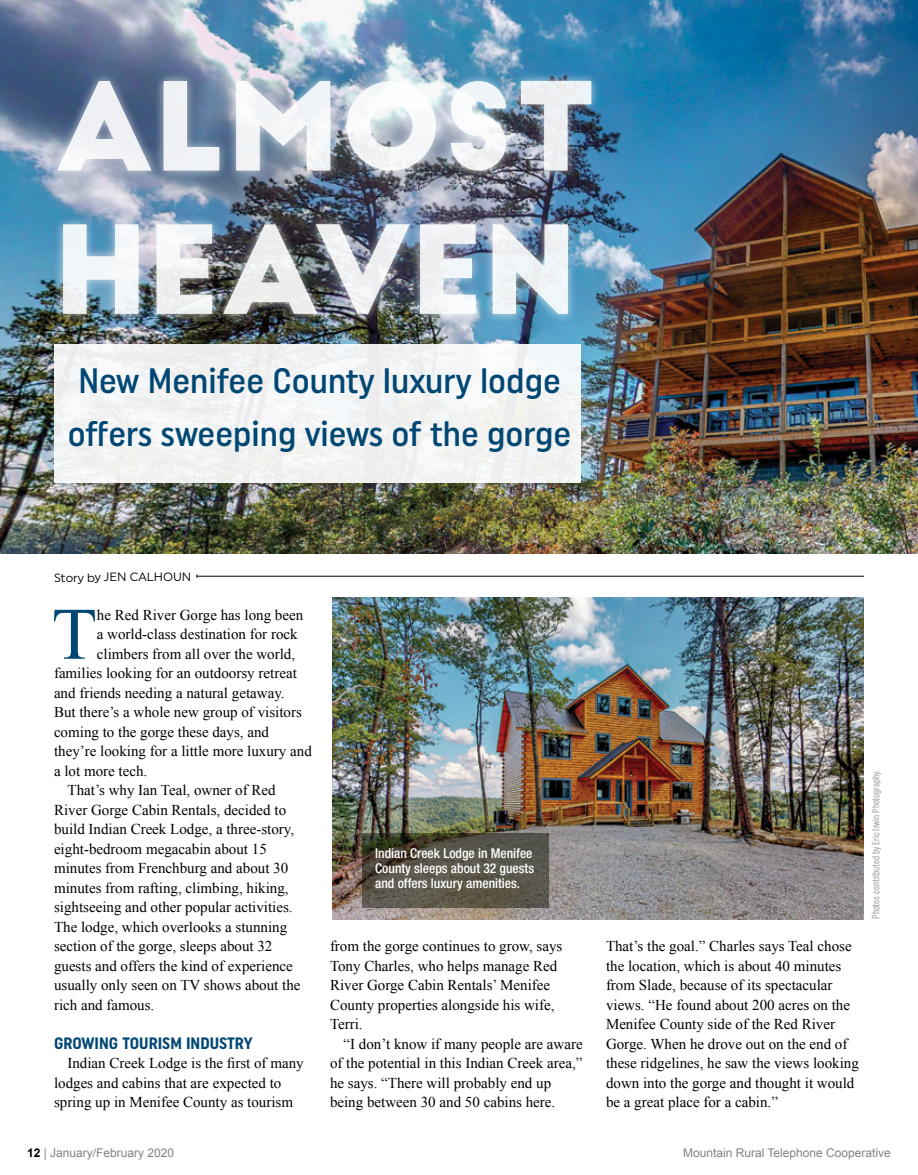
<style>
.page{position:relative;width:918px;height:1175px;background:#fff}
.page>*{position:absolute;margin:0;border:0;box-sizing:border-box;transform-origin:0 0}
.t1{font:119.4px/143.2px "Big John";color:#fff}
.t2{font:73.95px "Times New Roman";color:#004773}
.t3{font:500 35.25px/52.9px "Uniform Condensed";color:#004773;text-align:center}
.t4{font:700 16.5px "Uniform Condensed";color:#004773}
.t5{font:15px/19.5px "Times New Roman";color:#000}
.t6{font:500 condensed 13.5px/15px "Helvetica Neue LT Std";color:#fff;text-align:justify}
.t7{font:12px "Arial";color:#808285}
.t8{font:12px "Uniform";letter-spacing:-.005em;color:#000}
.t9{font:extra-condensed 10.5px "Uniform";color:#939598}
.s1{font-weight:700;color:#000}
</style>
<div class="page">
<hr style="left:197px;top:576px;width:667px;height:1px;background:#000">
<img style="left:0;top:0;width:918px;height:554px">
<div style="left:48px;top:71px;width:553px;height:253px;background:#fff;opacity:.75"></div>
<div style="left:54px;top:344px;width:527px;height:138px;background:#f2f3f3"></div>
<img style="left:332px;top:598px;width:532px;height:321px">
<svg style="left:362px;top:833px;width:187px;height:74px;background:#545044"></svg>
<h1 class="t1" style="left:54px;top:60px;width:546px">ALMOST<br>HEAVEN</h1>
<h3 class="t3" style="left:68px;top:354px;width:505px">New Menifee County luxury lodge offers sweeping views of the gorge</h3>
<p class="t8" style="left:54px;top:570px;width:139px">Story by JEN CALHOUN</p>
<h2 class="t2" style="left:52px;top:584px;width:47px">T</h2>
<p class="t5" style="left:97px;top:605px;width:208px">he Red River Gorge has long been</p>
<p class="t5" style="left:97px;top:624px;width:202px">a world-class destination for rock</p>
<p class="t5" style="left:97px;top:644px;width:200px">climbers from all over the world,</p>
<p class="t5" style="left:54px;top:663px;width:244px">families looking for an outdoorsy retreat</p>
<p class="t5" style="left:54px;top:683px;width:232px">and friends needing a natural getaway.</p>
<p class="t5" style="left:54px;top:702px;width:249px">But there’s a whole new group of visitors</p>
<p class="t5" style="left:54px;top:722px;width:217px">coming to the gorge these days, and</p>
<p class="t5" style="left:54px;top:741px;width:259px">they’re looking for a little more luxury and</p>
<p class="t5" style="left:54px;top:761px;width:95px">a lot more tech.</p>
<p class="t5" style="left:68px;top:780px;width:210px">That’s why Ian Teal, owner of Red</p>
<p class="t5" style="left:54px;top:800px;width:234px">River Gorge Cabin Rentals, decided to</p>
<p class="t5" style="left:54px;top:819px;width:242px">build Indian Creek Lodge, a three-story,</p>
<p class="t5" style="left:54px;top:839px;width:214px">eight-bedroom megacabin about 15</p>
<p class="t5" style="left:54px;top:858px;width:236px">minutes from Frenchburg and about 30</p>
<p class="t5" style="left:54px;top:878px;width:236px">minutes from rafting, climbing, hiking,</p>
<p class="t5" style="left:54px;top:897px;width:240px">sightseeing and other popular activities.</p>
<p class="t5" style="left:54px;top:917px;width:235px">The lodge, which overlooks a stunning</p>
<p class="t5" style="left:54px;top:936px;width:220px">section of the gorge, sleeps about 32</p>
<p class="t5" style="left:54px;top:955px;width:240px">guests and offers the kind of experience</p>
<p class="t5" style="left:54px;top:975px;width:248px">usually only seen on TV shows about the</p>
<p class="t5" style="left:54px;top:994px;width:102px">rich and famous.</p>
<p class="t4" style="left:54px;top:1033px;width:200px">GROWING TOURISM INDUSTRY</p>
<p class="t5" style="left:54px;top:1053px;width:251px;text-indent:14px">Indian Creek Lodge is the first of many lodges and cabins that are expected to spring up in Menifee County as tourism</p>
<p class="t6" style="left:375px;top:845px;width:160px">Indian Creek Lodge in Menifee County sleeps about 32 guests and offers luxury amenities.</p>
<p class="t5" style="left:330px;top:936px;width:234px">from the gorge continues to grow, says<br>Tony Charles, who helps manage Red<br>River Gorge Cabin Rentals’ Menifee<br>County properties alongside his wife,<br>Terri.</p>
<p class="t5" style="left:330px;top:1034px;width:254px;text-indent:14px">“I don’t know if many people are aware of the potential in this Indian Creek area,” he says. “There will probably end up being between 30 and 50 cabins here.</p>
<p class="t5" style="left:606px;top:936px;width:254px">That’s the goal.” Charles says Teal chose the location, which is about 40 minutes from Slade, because of its spectacular views. “He found about 200 acres on the Menifee County side of the Red River Gorge. When he drove out on the end of these ridgelines, he saw the views looking down into the gorge and thought it would be a great place for a cabin.”</p>
<p class="t9" style="left:870px;top:918px;width:150px;rotate:-90deg">Photos contributed by Eric Irwin Photography.</p>
<p class="t7" style="left:27px;top:1144px;width:149px"><span class="s1">12</span> | January/February 2020</p>
<p class="t7" style="left:683px;top:1144px;width:209px">Mountain Rural Telephone Cooperative</p>
</div>
